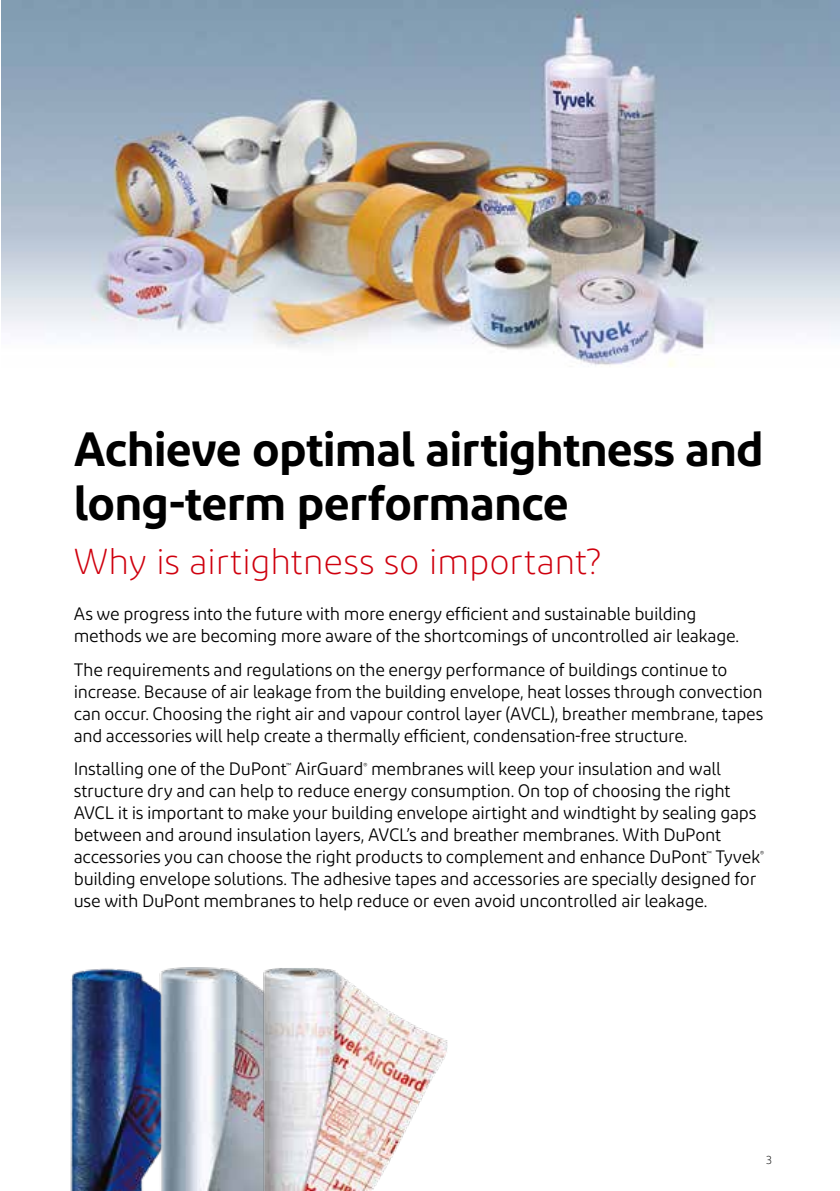
<style>
.page{position:relative;width:840px;height:1191px;background:#fff}
.page>*{position:absolute;margin:0;border:0;box-sizing:border-box;transform-origin:0 0}
.t1{font:600 48px/54px "Diodrum";letter-spacing:-.015em;color:#000}
.t2{font:300 36px "Diodrum";letter-spacing:-.01em;color:#cf000e}
.t3{font:18px/22px "Diodrum";letter-spacing:-.015em;color:#000}
.t4{font:300 12px "Diodrum";color:#000}
.t5{font:7.2px "Diodrum";color:#000}
</style>
<div class="page">
<img style="left:2px;top:0;width:837px;height:367px">
<img style="left:71px;top:967px;width:146px;height:224px">
<img style="left:179px;top:968px;width:269px;height:223px">
<h1 class="t1" style="left:74px;top:421px;width:691px">Achieve optimal airtightness and long-term performance</h1>
<h2 class="t2" style="left:74px;top:540px;width:529px">Why is airtightness so important?</h2>
<p class="t3" style="left:74px;top:603px;width:666px">As we progress into the future with more energy efficient and sustainable building methods we are becoming more aware of the shortcomings of uncontrolled air leakage.</p>
<p class="t3" style="left:74px;top:658px;width:690px">The requirements and regulations on the energy performance of buildings continue to increase. Because of air leakage from the building envelope, heat losses through convection can occur. Choosing the right air and vapour control layer (AVCL), breather membrane, tapes and accessories will help create a thermally efficient, condensation-free structure.</p>
<p class="t3" style="left:74px;top:757px;width:214px">Installing one of the DuPont</p>
<p class="t5" style="left:286px;top:761px;width:7px">™</p>
<p class="t3" style="left:295px;top:757px;width:427px">AirGuard membranes will keep your insulation and wall</p>
<p class="t5" style="left:363px;top:761px;width:5px">®</p>
<p class="t3" style="left:74px;top:779px;width:683px">structure dry and can help to reduce energy consumption. On top of choosing the right AVCL it is important to make your building envelope airtight and windtight by sealing gaps between and around insulation layers, AVCL’s and breather membranes. With DuPont accessories you can choose the right products to complement and enhance DuPont</p>
<p class="t5" style="left:706px;top:849px;width:7px">™</p>
<p class="t3" style="left:715px;top:845px;width:46px">Tyvek</p>
<p class="t5" style="left:759px;top:849px;width:5px">®</p>
<p class="t3" style="left:74px;top:867px;width:683px">building envelope solutions. The adhesive tapes and accessories are specially designed for use with DuPont membranes to help reduce or even avoid uncontrolled air leakage.</p>
<p class="t4" style="left:765px;top:1153px;width:7px">3</p>
</div>
